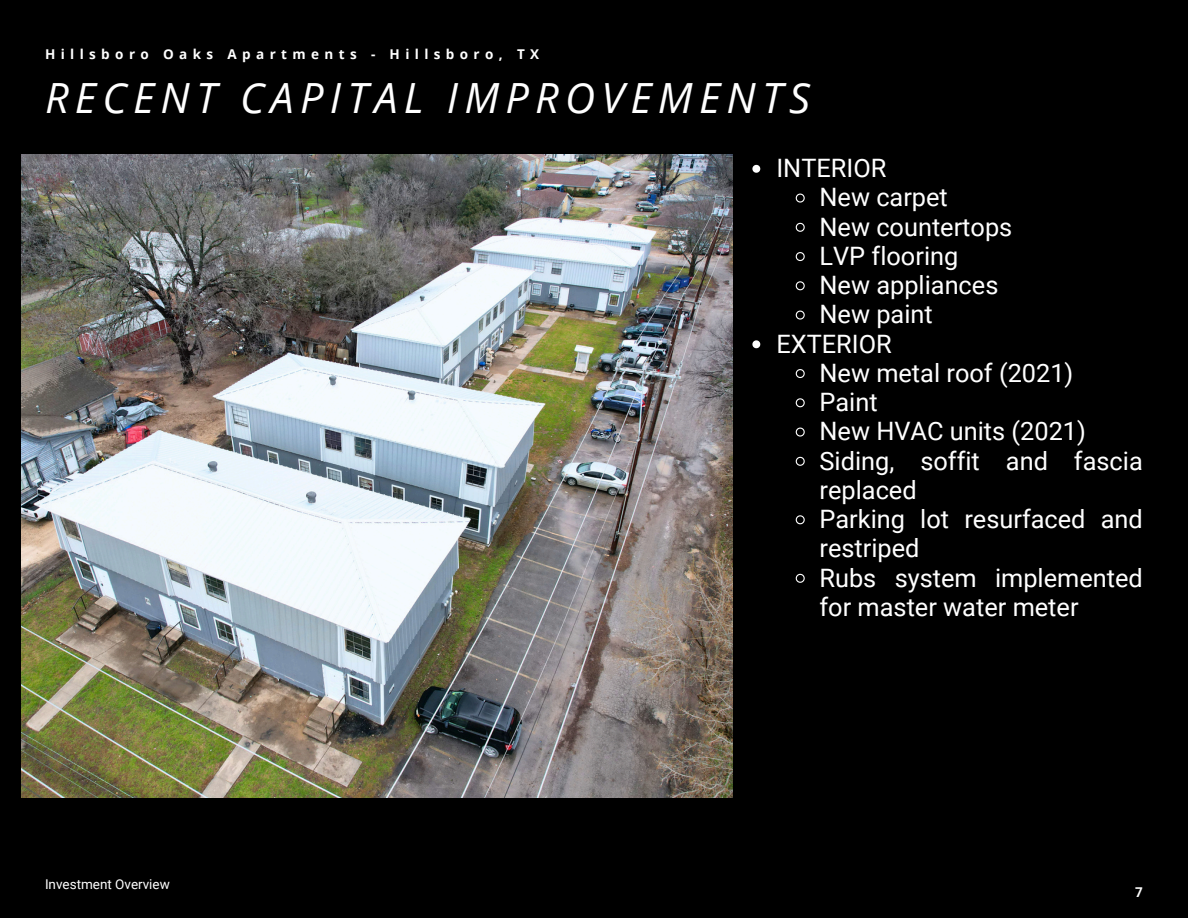
<style>
.page{position:relative;width:1188px;height:918px;background:#000}
.page>*{position:absolute;margin:0;border:0;box-sizing:border-box;transform-origin:0 0}
.t1{font:italic 41.7px "Open Sans";letter-spacing:.15em;color:#fff}
.t2{font:25.35px/29.2px "Roboto";color:#fff}
.t3{font:700 13.5px "Open Sans";letter-spacing:.4em;color:#fff}
.t4{font:13.5px "Roboto";color:#fff}
.t5{font:700 13.5px "Roboto";color:#fff}
</style>
<div class="page">
<img style="left:22px;top:154px;width:711px;height:644px">
<svg style="left:752px;top:165px;width:8px;height:8px"></svg>
<svg style="left:795px;top:193px;width:10px;height:10px"></svg>
<svg style="left:795px;top:222px;width:10px;height:10px"></svg>
<svg style="left:795px;top:252px;width:10px;height:10px"></svg>
<svg style="left:795px;top:281px;width:10px;height:10px"></svg>
<svg style="left:795px;top:310px;width:10px;height:10px"></svg>
<svg style="left:752px;top:340px;width:8px;height:8px"></svg>
<svg style="left:795px;top:369px;width:10px;height:10px"></svg>
<svg style="left:795px;top:398px;width:10px;height:10px"></svg>
<svg style="left:795px;top:427px;width:10px;height:10px"></svg>
<svg style="left:795px;top:456px;width:10px;height:10px"></svg>
<svg style="left:795px;top:515px;width:10px;height:10px"></svg>
<svg style="left:795px;top:573px;width:10px;height:10px"></svg>
<p class="t3" style="left:45px;top:45px;width:496px">Hillsboro Oaks Apartments - Hillsboro, TX</p>
<p class="t1" style="left:45px;top:69px;width:766px">RECENT CAPITAL IMPROVEMENTS</p>
<p class="t4" style="left:45px;top:876px;width:126px">Investment Overview</p>
<p class="t2" style="left:776px;top:154px;width:112px">INTERIOR</p>
<p class="t2" style="left:820px;top:183px;width:130px">New carpet</p>
<p class="t2" style="left:820px;top:212px;width:194px">New countertops</p>
<p class="t2" style="left:820px;top:242px;width:140px">LVP flooring</p>
<p class="t2" style="left:820px;top:271px;width:180px">New appliances</p>
<p class="t2" style="left:820px;top:300px;width:115px">New paint</p>
<p class="t2" style="left:776px;top:329px;width:117px">EXTERIOR</p>
<p class="t2" style="left:820px;top:359px;width:255px">New metal roof (2021)</p>
<p class="t2" style="left:820px;top:388px;width:60px">Paint</p>
<p class="t2" style="left:820px;top:417px;width:268px">New HVAC units (2021)</p>
<p class="t2" style="left:820px;top:446px;width:325px">Siding, soffit and fascia replaced</p>
<p class="t2" style="left:820px;top:505px;width:325px">Parking lot resurfaced and restriped</p>
<p class="t2" style="left:820px;top:563px;width:325px">Rubs system implemented for master water meter</p>
<p class="t5" style="left:1135px;top:885px;width:9px">7</p>
</div>
